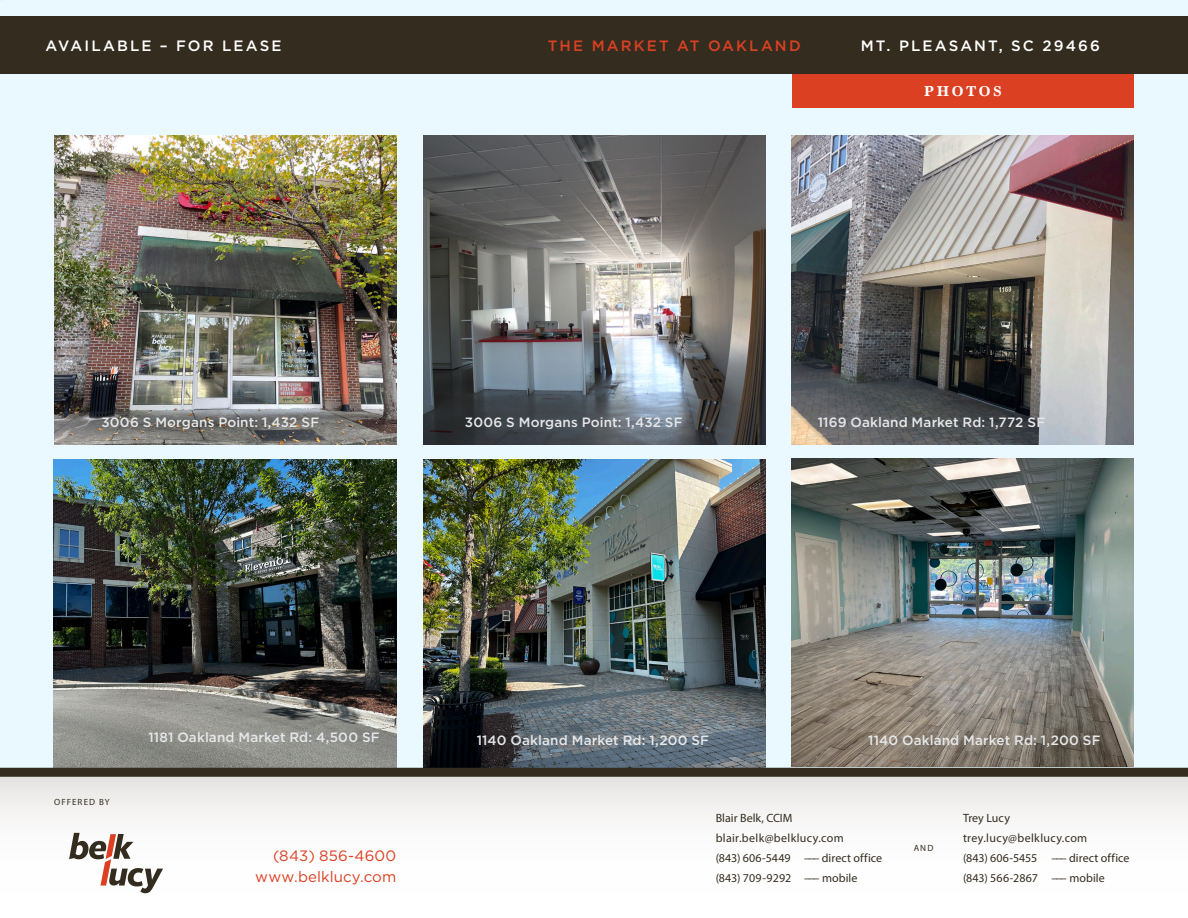
<style>
.page{position:relative;width:1188px;height:918px;background:#fff}
.page>*{position:absolute;margin:0;border:0;box-sizing:border-box;transform-origin:0 0}
.t1{font:500 15px "Gotham";letter-spacing:.14em;color:#fff}
.t2{font:15px/21px "Gotham";letter-spacing:.01em;color:#db4022;text-align:right}
.t3{font:500 15px "Gotham";letter-spacing:.14em;color:#db4022}
.t4{font:700 15px "Marion";letter-spacing:.17em;color:#fff}
.List-_Map_marker_bullets{font:500 13.5px "Gotham";letter-spacing:.01em;color:#e6e7e9}
.t5{font:12px/20.1px "Myriad Pro";letter-spacing:.01em;color:#342d1f}
.t6{font:9px "Myriad Pro";letter-spacing:.12em;color:#342d1f}
</style>
<div class="page">
<div style="left:0;top:0;width:1188px;height:777px;background:#e9f9ff"></div>
<div style="left:792px;top:73px;width:342px;height:35px;background:#db4022"></div>
<div style="left:0;top:17px;width:1188px;height:57px;background:#342d1f"></div>
<img style="left:423px;top:136px;width:343px;height:309px">
<img style="left:423px;top:459px;width:343px;height:309px">
<img style="left:54px;top:136px;width:343px;height:309px">
<img style="left:791px;top:136px;width:343px;height:309px">
<img style="left:791px;top:458px;width:343px;height:309px">
<img style="left:53px;top:459px;width:343px;height:309px">
<div style="left:0;top:774px;width:1188px;height:144px;background:linear-gradient(to bottom,#ecebe9,#fff)"></div>
<div style="left:0;top:768px;width:1188px;height:9px;background:#342d1f"></div>
<svg style="left:69px;top:833px;width:94px;height:60px"></svg>
<p class="t1" style="left:45px;top:36px;width:238px">AVAILABLE – FOR LEASE</p>
<p class="t3" style="left:548px;top:36px;width:254px">THE MARKET AT OAKLAND</p>
<p class="t1" style="left:861px;top:36px;width:241px">MT. PLEASANT, SC 29466</p>
<p class="t4" style="left:924px;top:82px;width:80px">PHOTOS</p>
<p class="List-_Map_marker_bullets" style="left:102px;top:413px;width:219px">3006 S Morgans Point: 1,432 SF</p>
<p class="List-_Map_marker_bullets" style="left:465px;top:413px;width:219px">3006 S Morgans Point: 1,432 SF</p>
<p class="List-_Map_marker_bullets" style="left:818px;top:413px;width:229px">1169 Oakland Market Rd: 1,772 SF</p>
<p class="t6" style="left:54px;top:796px;width:57px">OFFERED BY</p>
<p class="List-_Map_marker_bullets" style="left:148px;top:728px;width:233px">1181 Oakland Market Rd: 4,500 SF</p>
<p class="List-_Map_marker_bullets" style="left:477px;top:731px;width:234px">1140 Oakland Market Rd: 1,200 SF</p>
<p class="List-_Map_marker_bullets" style="left:868px;top:731px;width:234px">1140 Oakland Market Rd: 1,200 SF</p>
<p class="t2" style="left:255px;top:845px;width:143px">(843) 856-4600 www.belklucy.com</p>
<p class="t5" style="left:716px;top:808px;width:168px">Blair Belk, CCIM blair.belk@belklucy.com<br>(843) 606-5449 ––– direct office (843) 709-9292 ––– mobile</p>
<p class="t5" style="left:963px;top:808px;width:168px">Trey Lucy trey.lucy@belklucy.com<br>(843) 606-5455 ––– direct office (843) 566-2867 ––– mobile</p>
<p class="t6" style="left:914px;top:842px;width:21px">AND</p>
</div>
